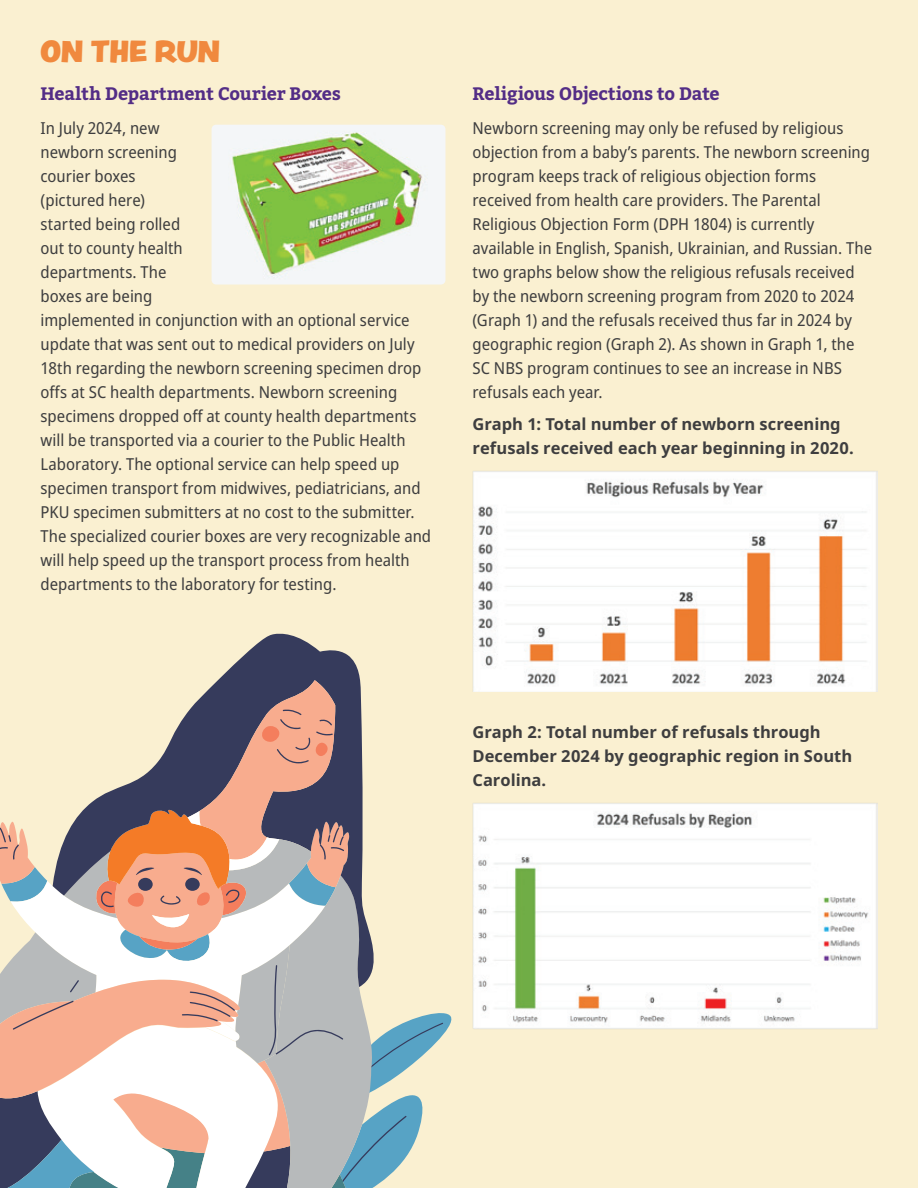
<style>
.page{position:relative;width:918px;height:1188px;background:#faf0d1}
.page>*{position:absolute;margin:0;border:0;box-sizing:border-box;transform-origin:0 0}
.t1{font:27px "Peachy Keen JF";letter-spacing:-.025em;color:#f0893e}
.t2{font:700 18px "Bitter";letter-spacing:-.015em;color:#532d86}
.t3{font:semi-condensed 16.5px/24px "Noto Sans";color:#3e3e3f}
.t4{font:16.5px/24px "Noto Sans";color:#3e3e3f}
</style>
<div class="page">
<img style="left:472px;top:471px;width:406px;height:221px">
<img style="left:472px;top:803px;width:406px;height:226px">
<img style="left:212px;top:125px;width:234px;height:160px">
<svg style="left:218px;top:634px;width:142px;height:46px;fill:#363b5c"></svg>
<svg style="left:0;top:680px;width:451px;height:508px"></svg>
<h1 class="t1" style="left:40px;top:31px;width:181px">ON THE RUN</h1>
<p class="t2" style="left:40px;top:82px;width:302px">Health Department Courier Boxes</p>
<p class="t3" style="left:40px;top:117px;width:392px">In July 2024, new<br>newborn screening<br>courier boxes<br>(pictured here)<br>started being rolled<br>out to county health<br>departments. The<br>boxes are being<br>implemented in conjunction with an optional service update that was sent out to medical providers on July 18th regarding the newborn screening specimen drop offs at SC health departments. Newborn screening specimens dropped off at county health departments will be transported via a courier to the Public Health Laboratory. The optional service can help speed up specimen transport from midwives, pediatricians, and PKU specimen submitters at no cost to the submitter.<br>The specialized courier boxes are very recognizable and will help speed up the transport process from health departments to the laboratory for testing.</p>
<p class="t2" style="left:472px;top:82px;width:249px">Religious Objections to Date</p>
<p class="t3" style="left:472px;top:117px;width:401px">Newborn screening may only be refused by religious objection from a baby’s parents. The newborn screening program keeps track of religious objection forms received from health care providers. The Parental Religious Objection Form (DPH 1804) is currently available in English, Spanish, Ukrainian, and Russian. The two graphs below show the religious refusals received by the newborn screening program from 2020 to 2024 (Graph 1) and the refusals received thus far in 2024 by geographic region (Graph 2). As shown in Graph 1, the SC NBS program continues to see an increase in NBS refusals each year.</p>
<p class="t4" style="left:472px;top:413px;width:383px">Graph 1: Total number of newborn screening refusals received each year beginning in 2020.</p>
<p class="t4" style="left:472px;top:721px;width:381px">Graph 2: Total number of refusals through<br>December 2024 by geographic region in South<br>Carolina.</p>
</div>
